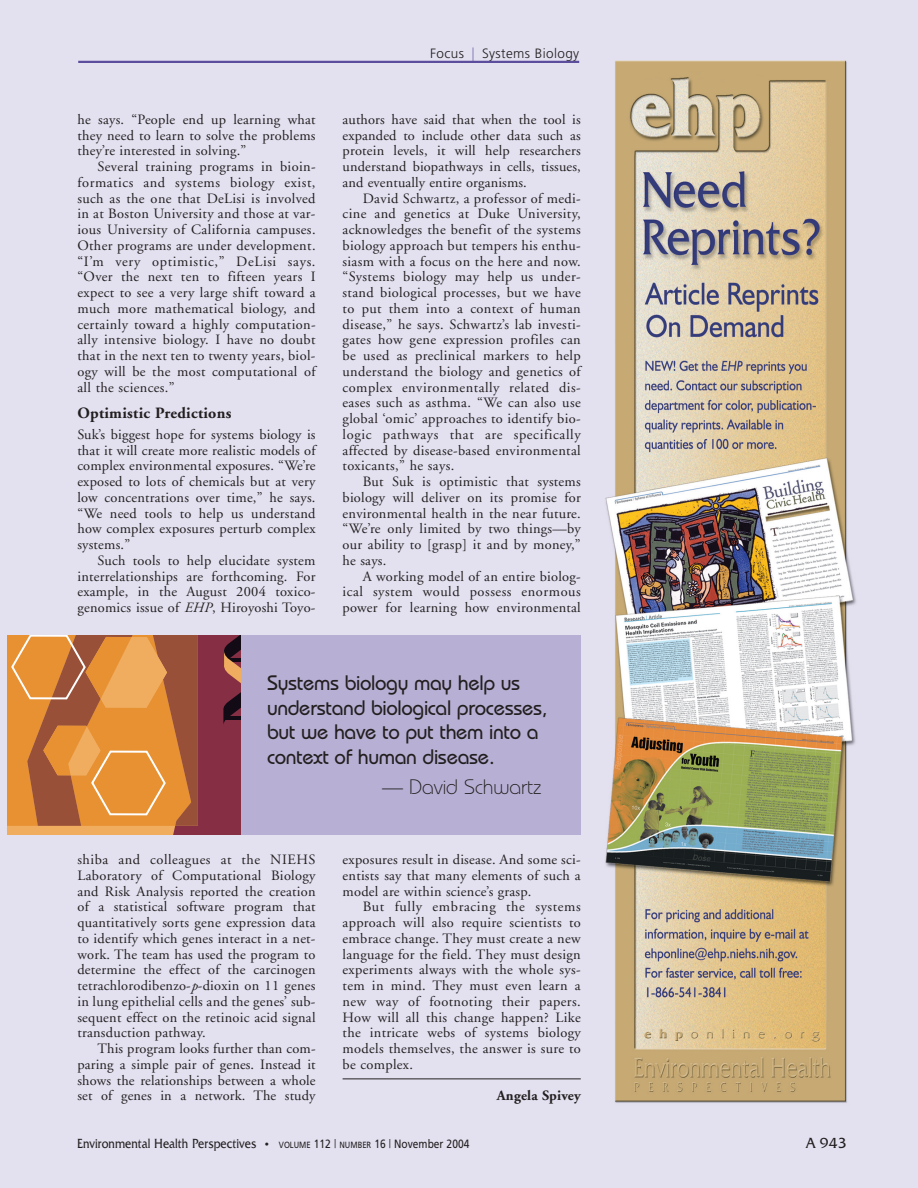
<style>
.page{position:relative;width:918px;height:1188px;background:#e3e1f0}
.page>*{position:absolute;margin:0;border:0;box-sizing:border-box;transform-origin:0 0}
.t1{font:500 21px/24.6px "Bauhaus IT Cby BT";letter-spacing:-.015em;color:#231f20}
.t2{font:300 21px "Bauhaus IT Cby BT";letter-spacing:-.005em;color:#231f20}
.t3{font:700 15.75px "Adobe Garamond";letter-spacing:.02em;color:#231f20}
.t4{font:15px "Friz Quadrata IT Cby BT";color:#231f20}
.t5{font:14.25px/15.8px "Adobe Garamond";letter-spacing:.015em;color:#231f20;text-align:justify}
.t6{font:700 14.25px "Adobe Garamond";letter-spacing:.015em;color:#231f20}
.t7{font:13.5px "Friz Quadrata IT Cby BT";color:#231f20;scale:.85 1}
.t8{font:300 13.5px "Frutiger";letter-spacing:.03em;color:#231f20}
.s1{font-style:italic}
.s2{font-size:18px;color:#5d4e9d}
.s3{font-size:10.5px}
.s4{font-family:"Frutiger";font-size:9px}
.s5{font-family:"Frutiger";font-size:12px}
.s6{font-family:"Frutiger";font-weight:300;font-size:12px}
</style>
<div class="page">
<hr style="left:343px;top:1078px;width:238px;height:1px;background:#231f20">
<hr style="left:78px;top:61px;width:501px;height:2px;background:#5d4e9d">
<img style="left:605px;top:60px;width:251px;height:1043px">
<div style="left:234px;top:635px;width:347px;height:199px;background:#b8b0d4"></div>
<svg style="left:7px;top:635px;width:234px;height:199px;background:#c2743f"></svg>
<p class="t5" style="left:77px;top:113px;width:240px">he says. “People end up learning what they need to learn to solve the problems they’re interested in solving.”</p>
<p class="t5" style="left:77px;top:160px;width:240px;text-indent:20px">Several training programs in bioin&shy;formatics and systems biology exist, such as the one that DeLisi is involved in at Boston University and those at var&shy;ious University of California campuses.<br>Other programs are under development. “I’m very optimistic,” DeLisi says. “Over the next ten to fifteen years I expect to see a very large shift toward a much more mathematical biology, and certainly toward a highly computation&shy;ally intensive biology. I have no doubt that in the next ten to twenty years, biol&shy;ogy will be the most computational of all the sciences.”</p>
<p class="t3" style="left:77px;top:406px;width:156px">Optimistic Predictions</p>
<p class="t5" style="left:77px;top:428px;width:240px">Suk’s biggest hope for systems biology is that it will create more realistic models of complex environmental exposures. “We’re exposed to lots of chemicals but at very low concentrations over time,” he says. “We need tools to help us understand how complex exposures perturb complex systems.”</p>
<p class="t5" style="left:77px;top:554px;width:240px;text-indent:20px">Such tools to help elucidate system interrelationships are forthcoming. For example, in the August 2004 toxico&shy;genomics issue of <span class="s1">EHP</span>, Hiroyoshi Toyo-</p>
<p class="t8" style="left:430px;top:48px;width:150px">Focus <span class="s2">|</span> Systems Biology</p>
<p class="t5" style="left:343px;top:113px;width:240px">authors have said that when the tool is expanded to include other data such as protein levels, it will help researchers understand biopathways in cells, tissues, and eventually entire organisms.</p>
<p class="t5" style="left:343px;top:191px;width:240px;text-indent:20px">David Schwartz, a professor of medi&shy;cine and genetics at Duke University, acknowledges the benefit of the systems biology approach but tempers his enthu&shy;siasm with a focus on the here and now. “Systems biology may help us under&shy;stand biological processes, but we have to put them into a context of human disease,” he says. Schwartz’s lab investi&shy;gates how gene expression profiles can be used as preclinical markers to help understand the biology and genetics of complex environmentally related dis&shy;eases such as asthma. “We can also use global ‘omic’ approaches to identify bio&shy;logic pathways that are specifically affected by disease-based environmental toxicants,” he says.</p>
<p class="t5" style="left:343px;top:475px;width:240px;text-indent:20px">But Suk is optimistic that systems biology will deliver on its promise for environmental health in the near future. “We’re only limited by two things—by our ability to [grasp] it and by money,” he says.</p>
<p class="t5" style="left:343px;top:569px;width:240px;text-indent:20px">A working model of an entire biolog&shy;ical system would possess enormous power for learning how environmental</p>
<h1 class="t1" style="left:267px;top:673px;width:282px">Systems biology may help us understand biological processes, but we have to put them into a context of human disease.</h1>
<h1 class="t2" style="left:382px;top:779px;width:161px">— David Schwartz</h1>
<p class="t5" style="left:77px;top:853px;width:240px">shiba and colleagues at the NIEHS Laboratory of Computational Biology and Risk Analysis reported the creation of a statistical software program that quantitatively sorts gene expression data to identify which genes interact in a net&shy;work. The team has used the program to determine the effect of the carcinogen tetrachlorodibenzo-<span class="s1">p</span>-dioxin on 11 genes in lung epithelial cells and the genes’ sub&shy;sequent effect on the retinoic acid signal transduction pathway.</p>
<p class="t5" style="left:77px;top:1042px;width:240px;text-indent:20px">This program looks further than com&shy;paring a simple pair of genes. Instead it shows the relationships between a whole set of genes in a network. The study</p>
<p class="t5" style="left:343px;top:853px;width:240px">exposures result in disease. And some sci&shy;entists say that many elements of such a model are within science’s grasp.</p>
<p class="t5" style="left:343px;top:900px;width:240px;text-indent:20px">But fully embracing the systems approach will also require scientists to embrace change. They must create a new language for the field. They must design experiments always with the whole sys&shy;tem in mind. They must even learn a new way of footnoting their papers.<br>How will all this change happen? Like the intricate webs of systems biology models themselves, the answer is sure to be complex.</p>
<p class="t6" style="left:497px;top:1090px;width:85px">Angela Spivey</p>
<p class="t7" style="left:77px;top:1138px;width:463px">Environmental Health Perspectives <span class="s3">•</span> <span class="s4">VOLUME</span> <span class="s5">112</span> <span class="s6">|</span> <span class="s4">NUMBER</span> <span class="s5">16</span> <span class="s6">|</span> <span class="s5">November 2004</span></p>
<p class="t4" style="left:806px;top:1137px;width:42px">A 943</p>
</div>
